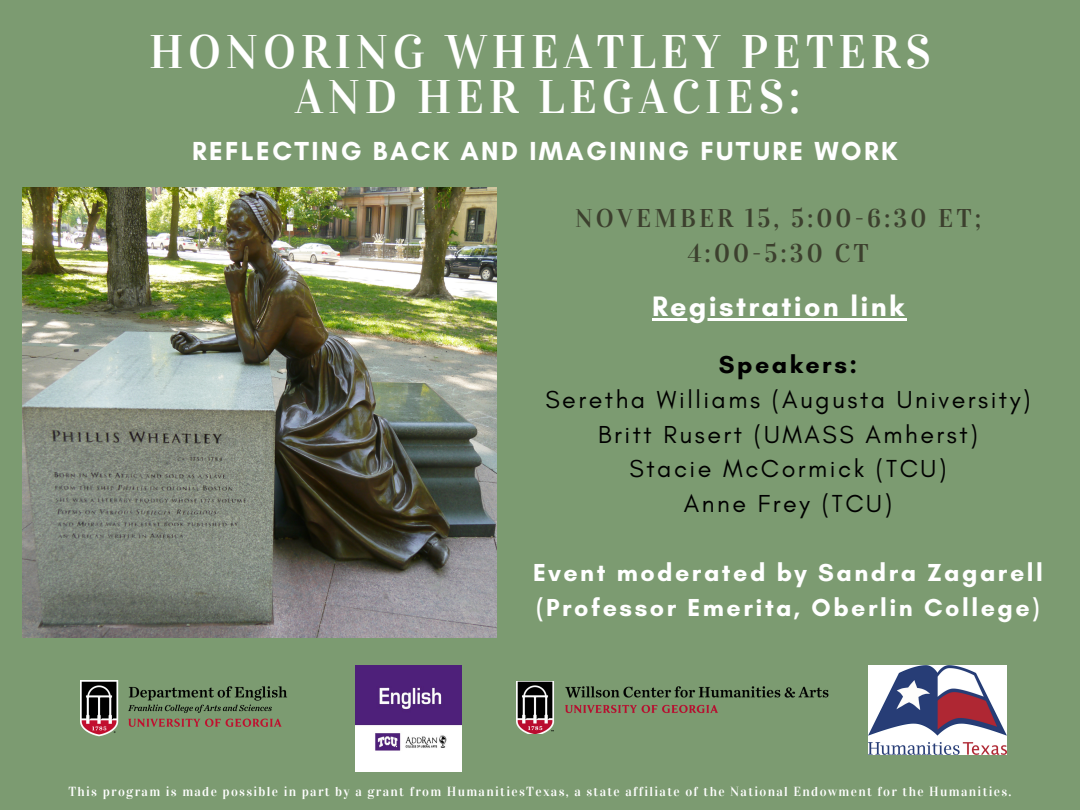
<style>
.page{position:relative;width:1080px;height:810px;background:#7c9b71}
.page>*{position:absolute;margin:0;border:0;box-sizing:border-box;transform-origin:0 0}
.t1{font:46.88px "Vidaloka";letter-spacing:.1em;color:#fff}
.t2{font:700 28.69px "Glacial Indifference";letter-spacing:.08em;color:#fff}
.t3{font:700 26.56px "Glacial Indifference";letter-spacing:.09em;color:#fff}
.t4{font:25.56px/35.1px "Vidaloka";letter-spacing:.12em;color:#3c402e;text-align:center}
.t5{font:25.06px "Glacial Indifference";letter-spacing:.1em;color:#000}
.t6{font:700 25.06px/34.7px "Glacial Indifference";letter-spacing:.1em;color:#fff}
.t7{font:700 25.06px "Glacial Indifference";letter-spacing:.1em;color:#000}
.t8{font:13.12px "Vidaloka";letter-spacing:.1em;color:#fff}
</style>
<div class="page">
<img style="left:81px;top:681px;width:206px;height:56px">
<img style="left:356px;top:666px;width:106px;height:105px">
<img style="left:516px;top:682px;width:312px;height:51px">
<img style="left:869px;top:666px;width:138px;height:88px">
<img style="left:22px;top:188px;width:475px;height:449px">
<hr style="left:652px;top:318px;width:255px;height:3px;background:#fff">
<p class="t1" style="left:149px;top:24px;width:783px">HONORING WHEATLEY PETERS</p>
<p class="t1" style="left:295px;top:69px;width:507px">AND HER LEGACIES:</p>
<p class="t3" style="left:192px;top:135px;width:707px">REFLECTING BACK AND IMAGINING FUTURE WORK</p>
<p class="t4" style="left:575px;top:201px;width:408px">NOVEMBER 15, 5:00-6:30 ET;<br>4:00-5:30 CT</p>
<p class="t2" style="left:652px;top:289px;width:254px">Registration link</p>
<p class="t7" style="left:719px;top:349px;width:140px">Speakers:</p>
<p class="t5" style="left:545px;top:384px;width:487px">Seretha Williams (Augusta University)</p>
<p class="t5" style="left:598px;top:419px;width:381px">Britt Rusert (UMASS Amherst)</p>
<p class="t5" style="left:630px;top:453px;width:318px">Stacie McCormick (TCU)</p>
<p class="t5" style="left:684px;top:488px;width:210px">Anne Frey (TCU)</p>
<p class="t6" style="left:533px;top:555px;width:511px">Event moderated by Sandra Zagarell (Professor Emerita, Oberlin College)</p>
<p class="t8" style="left:68px;top:784px;width:945px">This program is made possible in part by a grant from HumanitiesTexas, a state affiliate of the National Endowment for the Humanities.</p>
</div>
